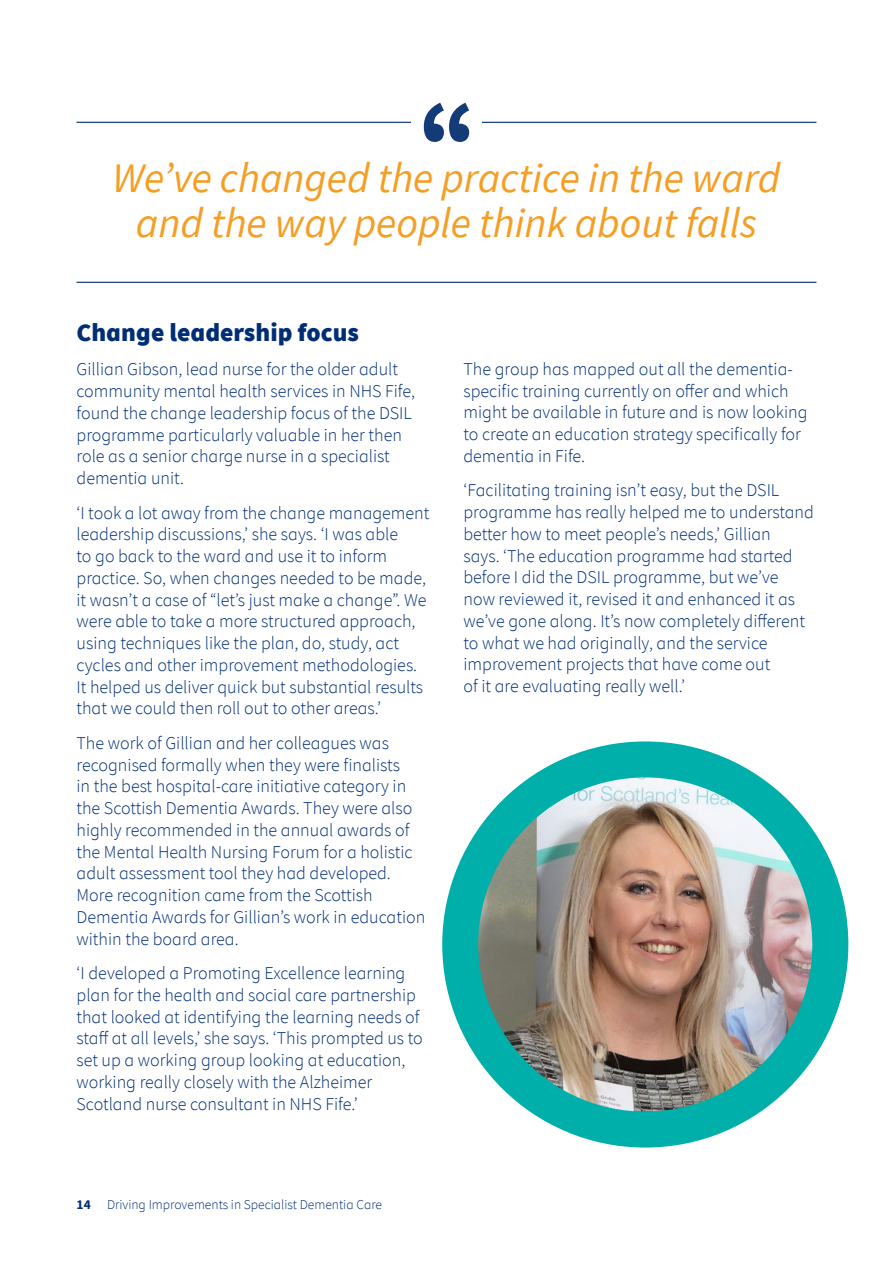
<style>
.page{position:relative;width:893px;height:1263px;background:#fff}
.page>*{position:absolute;margin:0;border:0;box-sizing:border-box;transform-origin:0 0}
.t1{font:italic 42px/45px "Source Sans Pro";color:#f59e24;text-align:center}
.t2{font:900 25.5px "Source Sans Pro";color:#002d74}
.t3{font:300 18px/21.8px "Source Sans Pro";color:#002d74}
.t4{font:300 13.5px "Source Sans Pro";color:#002d74}
.s1{font-weight:700}
</style>
<div class="page">
<img style="left:460px;top:763px;width:353px;height:366px">
<div style="left:442px;top:741px;width:406px;height:406px;border:36px solid #00aeaa;border-radius:50%"></div>
<hr style="left:77px;top:122px;width:739px;height:1px;background:#002d74">
<hr style="left:77px;top:282px;width:739px;height:1px;background:#002d74">
<div style="left:411px;top:98px;width:71px;height:49px;background:#fff"></div>
<svg style="left:424px;top:103px;width:45px;height:39px"></svg>
<h1 class="t1" style="left:113px;top:155px;width:669px">We’ve changed the practice in the ward and the way people think about falls</h1>
<h2 class="t2" style="left:77px;top:315px;width:284px">Change leadership focus</h2>
<p class="t3" style="left:77px;top:359px;width:340px">Gillian Gibson, lead nurse for the older adult community mental health services in NHS Fife, found the change leadership focus of the DSIL programme particularly valuable in her then role as a senior charge nurse in a specialist dementia unit.</p>
<p class="t3" style="left:77px;top:502px;width:354px">‘I took a lot away from the change management leadership discussions,’ she says. ‘I was able<br>to go back to the ward and use it to inform practice. So, when changes needed to be made, it wasn’t a case of “let’s just make a change”. We were able to take a more structured approach, using techniques like the plan, do, study, act cycles and other improvement methodologies.<br>It helped us deliver quick but substantial results that we could then roll out to other areas.’</p>
<p class="t3" style="left:77px;top:732px;width:350px">The work of Gillian and her colleagues was recognised formally when they were finalists<br>in the best hospital-care initiative category in the Scottish Dementia Awards. They were also highly recommended in the annual awards of the Mental Health Nursing Forum for a holistic adult assessment tool they had developed.<br>More recognition came from the Scottish Dementia Awards for Gillian’s work in education within the board area.</p>
<p class="t3" style="left:77px;top:962px;width:348px">‘I developed a Promoting Excellence learning plan for the health and social care partnership that looked at identifying the learning needs of staff at all levels,’ she says. ‘This prompted us to set up a working group looking at education, working really closely with the Alzheimer Scotland nurse consultant in NHS Fife.’</p>
<p class="t3" style="left:463px;top:358px;width:346px">The group has mapped out all the dementia&shy;specific training currently on offer and which might be available in future and is now looking to create an education strategy specifically for dementia in Fife.</p>
<p class="t3" style="left:463px;top:479px;width:352px">‘Facilitating training isn’t easy, but the DSIL programme has really helped me to understand better how to meet people’s needs,’ Gillian<br>says. ‘The education programme had started before I did the DSIL programme, but we’ve now reviewed it, revised it and enhanced it as we’ve gone along. It’s now completely different to what we had originally, and the service improvement projects that have come out<br>of it are evaluating really well.’</p>
<p class="t4" style="left:77px;top:1196px;width:307px"><span class="s1">14</span> Driving Improvements in Specialist Dementia Care</p>
</div>
